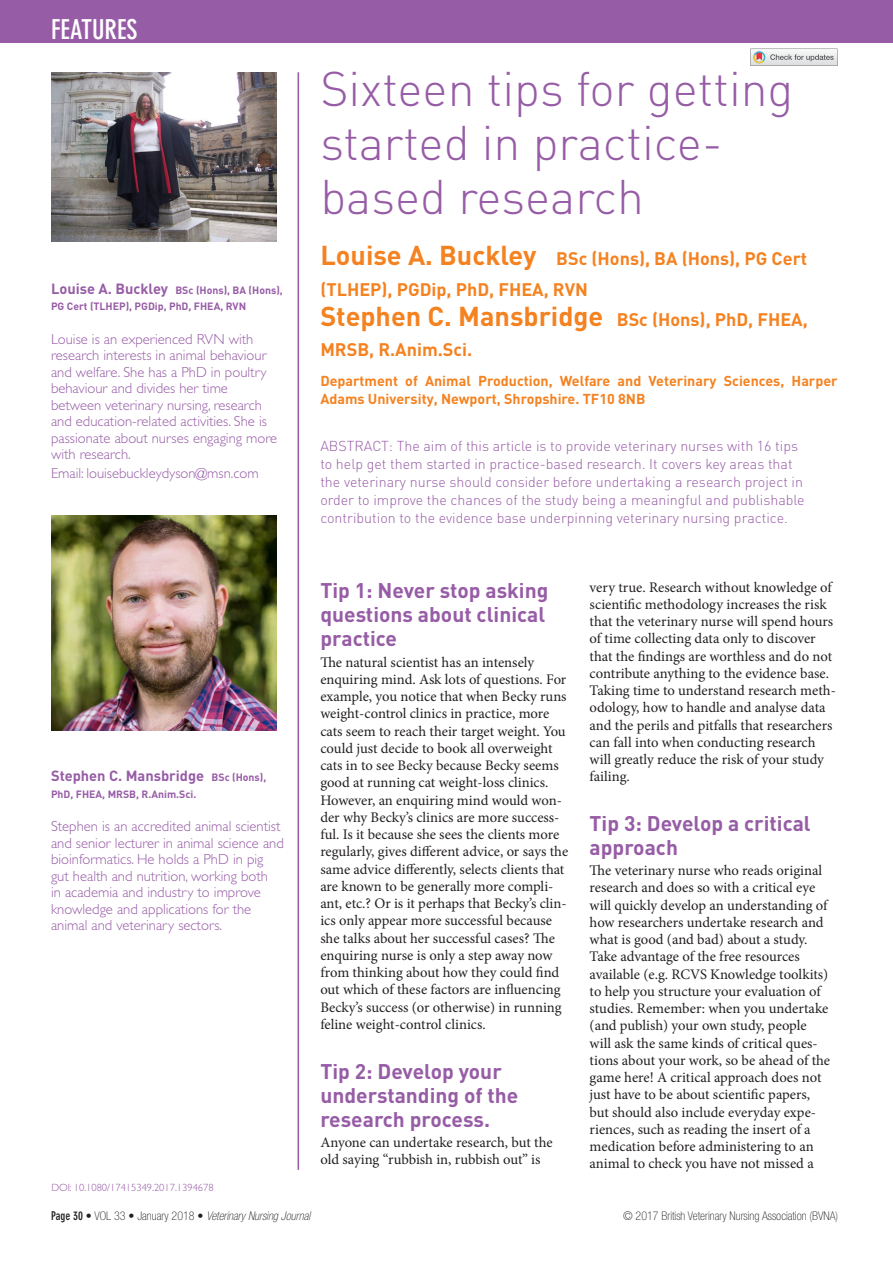
<style>
.page{position:relative;width:893px;height:1263px;background:#fff}
.page>*{position:absolute;margin:0;border:0;box-sizing:border-box;transform-origin:0 0}
.t1{font:300 48px/54px "DIN";color:#975ca6}
.t2{font:700 27px "DIN";color:#f58220}
.t3{font:700 condensed 27px "DIN Neuzeit Grotesk Std";color:#fff}
.t4{font:700 21px/24px "DIN";color:#975ca6}
.t5{font:700 18px/30px "DIN";color:#f58220}
.t6{font:14.7px/17.2px "Minion Pro";color:#231f20}
.t7{font:300 14.7px/16.5px "Gill Sans";color:#975ca6}
.t8{font:700 14.7px "DIN";color:#975ca6}
.t9{font:300 14.25px/18px "DIN";color:#975ca6}
.t10{font:700 14.25px/17.2px "DIN";color:#f58220}
.t11{font:italic 100 condensed 12px "Helvetica Neue LT Std";color:#231f20}
.t12{font:100 condensed 12px "Helvetica Neue LT Std";color:#231f20}
.t13{font:700 10.5px/16.5px "DIN";color:#975ca6}
.t14{font:300 10.5px "Gill Sans Std";color:#975ca6}
.s1{font-size:14.7px}
.s2{font-size:10.5px}
.s3{font-size:27px}
.s4{font-size:18px}
.s5{font-family:"DIN Neuzeit Grotesk Std";font-weight:700;font-style:normal}
.s6{font-style:normal}
</style>
<div class="page">
<div style="left:0;top:0;width:893px;height:43px;background:#975ca6"></div>
<hr style="left:298px;top:72px;width:1px;height:1098px;background:#975ca6">
<svg style="left:750px;top:49px;width:88px;height:17px"></svg>
<img style="left:51px;top:72px;width:225px;height:169px">
<img style="left:51px;top:516px;width:225px;height:214px">
<h2 class="t3" style="left:51px;top:13px;width:88px">FEATURES</h2>
<p class="t13" style="left:51px;top:281px;width:233px"><span class="s1">Louise A. Buckley</span> BSc (Hons), BA (Hons),<br>PG Cert (TLHEP), PGDip, PhD, FHEA, RVN</p>
<p class="t7" style="left:51px;top:331px;width:228px">Louise is an experienced RVN with research interests in animal behaviour and welfare. She has a PhD in poultry behaviour and divides her time between veterinary nursing, research and education-related activities. She is passionate about nurses engaging more with research.</p>
<p class="t7" style="left:51px;top:465px;width:209px">Email: louisebuckleydyson@msn.com</p>
<p class="t8" style="left:51px;top:766px;width:217px">Stephen C. Mansbridge <span class="s2">BSc (Hons),</span></p>
<p class="t13" style="left:51px;top:785px;width:147px">PhD, FHEA, MRSB, R.Anim.Sci.</p>
<p class="t7" style="left:51px;top:818px;width:234px">Stephen is an accredited animal scientist and senior lecturer in animal science and bioinformatics. He holds a PhD in pig gut health and nutrition, working both<br>in academia and industry to improve knowledge and applications for the animal and veterinary sectors.</p>
<p class="t14" style="left:51px;top:1181px;width:164px">DOI: 10.1080/17415349.2017.1394678</p>
<h1 class="t1" style="left:320px;top:62px;width:475px">Sixteen tips for getting started in practice&shy;based research</h1>
<p class="t5" style="left:320px;top:243px;width:488px"><span class="s3">Louise A. Buckley</span> BSc (Hons), BA (Hons), PG Cert (TLHEP), PGDip, PhD, FHEA, RVN</p>
<h2 class="t2" style="left:320px;top:298px;width:489px">Stephen C. Mansbridge <span class="s4">BSc (Hons), PhD, FHEA,</span></h2>
<p class="t5" style="left:320px;top:333px;width:153px">MRSB, R.Anim.Sci.</p>
<p class="t10" style="left:320px;top:372px;width:519px">Department of Animal Production, Welfare and Veterinary Sciences, Harper<br>Adams University, Newport, Shropshire. TF10 8NB</p>
<p class="t9" style="left:320px;top:437px;width:486px">ABSTRACT: The aim of this article is to provide veterinary nurses with 16 tips to help get them started in practice-based research. It covers key areas that the veterinary nurse should consider before undertaking a research project in order to improve the chances of the study being a meaningful and publishable contribution to the evidence base underpinning veterinary nursing practice.</p>
<h3 class="t4" style="left:320px;top:578px;width:230px">Tip 1: Never stop asking questions about clinical practice</h3>
<p class="t6" style="left:320px;top:653px;width:249px">The natural scientist has an intensely enquiring mind. Ask lots of questions. For example, you notice that when Becky runs weight-control clinics in practice, more cats seem to reach their target weight. You could just decide to book all overweight cats in to see Becky because Becky seems good at running cat weight-loss clinics.<br>However, an enquiring mind would won&shy;der why Becky’s clinics are more success&shy;ful. Is it because she sees the clients more regularly, gives different advice, or says the same advice differently, selects clients that are known to be generally more compli&shy;ant, etc.? Or is it perhaps that Becky’s clin&shy;ics only appear more successful because she talks about her successful cases? The enquiring nurse is only a step away now from thinking about how they could find out which of these factors are influencing Becky’s success (or otherwise) in running feline weight-control clinics.</p>
<h3 class="t4" style="left:320px;top:1058px;width:200px">Tip 2: Develop your understanding of the research process.</h3>
<p class="t6" style="left:320px;top:1133px;width:234px">Anyone can undertake research, but the old saying “rubbish in, rubbish out” is</p>
<p class="t6" style="left:590px;top:578px;width:248px">very true. Research without knowledge of scientific methodology increases the risk that the veterinary nurse will spend hours of time collecting data only to discover that the findings are worthless and do not contribute anything to the evidence base.<br>Taking time to understand research meth&shy;odology, how to handle and analyse data and the perils and pitfalls that researchers can fall into when conducting research will greatly reduce the risk of your study failing.</p>
<h3 class="t4" style="left:590px;top:810px;width:223px">Tip 3: Develop a critical approach</h3>
<p class="t6" style="left:590px;top:862px;width:242px">The veterinary nurse who reads original research and does so with a critical eye will quickly develop an understanding of how researchers undertake research and what is good (and bad) about a study.<br>Take advantage of the free resources available (e.g. RCVS Knowledge toolkits) to help you structure your evaluation of studies. Remember: when you undertake (and publish) your own study, people will ask the same kinds of critical ques&shy;tions about your work, so be ahead of the game here! A critical approach does not just have to be about scientific papers, but should also include everyday expe&shy;riences, such as reading the insert of a medication before administering to an animal to check you have not missed a</p>
<p class="t11" style="left:51px;top:1209px;width:261px"><span class="s5">Page 30</span> <span class="s6">• VOL 33 • January 2018 •</span> Veterinary Nursing Journal</p>
<p class="t12" style="left:623px;top:1209px;width:217px">© 2017 British Veterinary Nursing Association (BVNA)</p>
</div>
